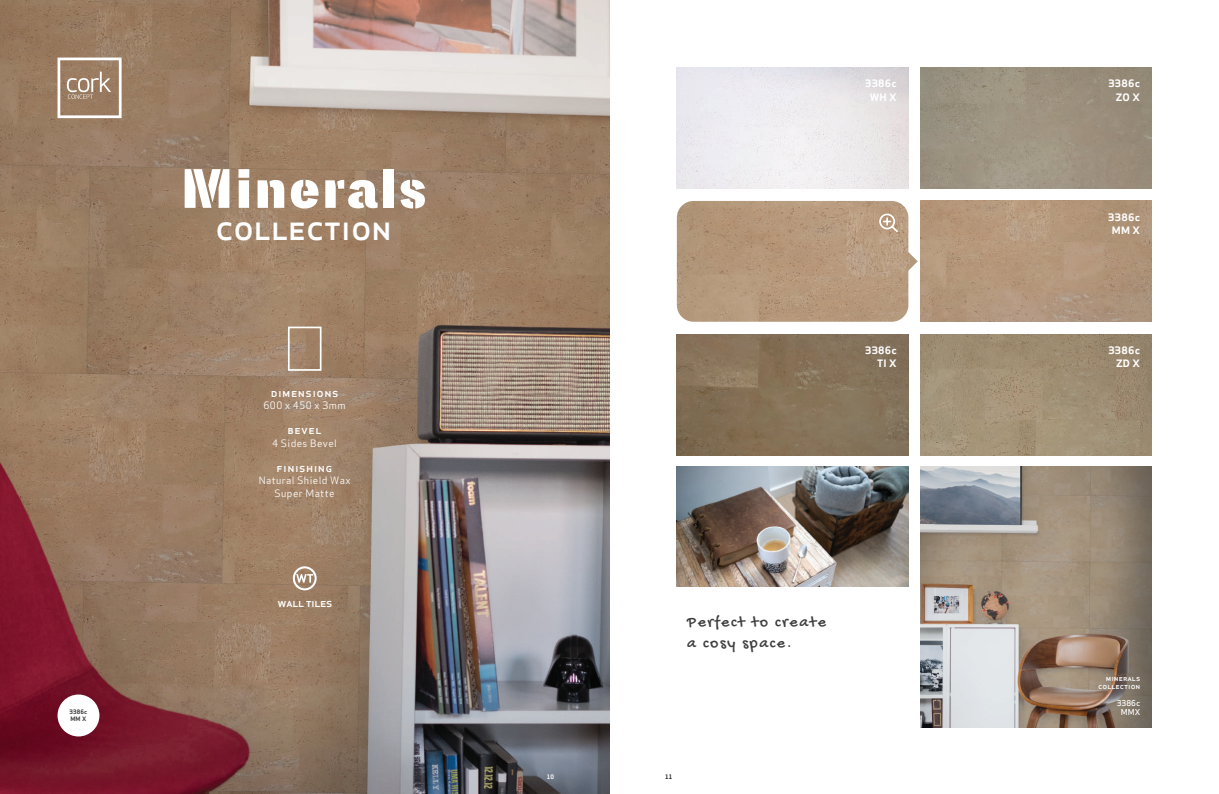
<style>
.page{position:relative;width:1219px;height:794px;background:#fff}
.page>*{position:absolute;margin:0;border:0;box-sizing:border-box;transform-origin:0 0}
.t1{font:55.3px "Lorimer No 2 Stencil";letter-spacing:.04em;color:#fff}
.t2{font:34.8px "Apex Sans C Medium";letter-spacing:-.02em;color:#fff}
.t3{font:16px/21px "Gochi Hand";letter-spacing:.1em;color:#3e3e3f}
.t4{font:12px "Apex Sans C Medium";letter-spacing:.04em;color:#fff}
.t5{font:12px "Apex Sans C Medium";letter-spacing:-.04em;color:#fff}
.t6{font:10px/12.5px "Apex Sans T Book";letter-spacing:.04em;color:#fff;text-align:center}
.t7{font:10px/13.1px "Apex Sans T Bold";color:#fff;text-align:right;scale:1.07 1}
.t8{font:8px/8.5px "Apex Sans C Medium";color:#fff;text-align:right}
.t9{font:6px "Apex Sans C Bold";letter-spacing:.02em;color:#3e3e3f}
.t10{font:6px "Apex Sans T Bold";color:#fff}
.t11{font:6px "Apex Sans T Bold";color:#231f20}
</style>
<div class="page">
<img style="left:920px;top:201px;width:232px;height:121px">
<img style="left:0;top:0;width:609px;height:794px">
<div style="left:58px;top:694px;width:41px;height:42px;background:#fff;border-radius:50%"></div>
<img style="left:920px;top:334px;width:232px;height:121px">
<img style="left:677px;top:466px;width:231px;height:121px">
<img style="left:677px;top:334px;width:231px;height:121px">
<img style="left:920px;top:466px;width:232px;height:262px">
<img style="left:920px;top:67px;width:232px;height:121px">
<img style="left:677px;top:67px;width:231px;height:121px">
<svg style="left:58px;top:58px;width:64px;height:60px"></svg>
<div style="left:288px;top:326px;width:34px;height:45px;border:2px solid #fff"></div>
<svg style="left:293px;top:566px;width:24px;height:24px"></svg>
<img style="left:677px;top:201px;width:241px;height:121px">
<div style="left:879px;top:213px;width:16px;height:16px;border:2px solid #fff;border-radius:50%"></div>
<svg style="left:884px;top:218px;width:15px;height:16px"></svg>
<h1 class="t1" style="left:181px;top:156px;width:247px">Minerals</h1>
<h2 class="t2" style="left:215px;top:205px;width:178px">collection</h2>
<p class="t4" style="left:271px;top:385px;width:69px">dimensions</p>
<p class="t6" style="left:264px;top:399px;width:83px">600 x 450 x 3mm</p>
<p class="t4" style="left:288px;top:422px;width:36px">bevel</p>
<p class="t6" style="left:272px;top:437px;width:66px">4 Sides Bevel</p>
<p class="t4" style="left:277px;top:460px;width:58px">finishing</p>
<p class="t6" style="left:259px;top:474px;width:93px">Natural Shield Wax<br>Super Matte</p>
<p class="t5" style="left:277px;top:595px;width:57px">wall tiles</p>
<p class="t7" style="left:865px;top:77px;width:31px;text-align:center">3386c<br>WH X</p>
<p class="t7" style="left:1108px;top:77px;width:31px">3386c<br>ZO X</p>
<p class="t7" style="left:865px;top:344px;width:31px">3386c<br>TI X</p>
<p class="t7" style="left:1108px;top:211px;width:31px;text-align:center">3386c<br>MM X</p>
<p class="t7" style="left:1108px;top:344px;width:31px">3386c<br>ZD X</p>
<h3 class="t3" style="left:687px;top:612px;width:140px">Perfect to create a cosy space.</h3>
<p class="t8" style="left:1098px;top:673px;width:44px">minerals collection</p>
<p class="t8" style="left:1117px;top:699px;width:25px">3386c</p>
<p class="t9" style="left:69px;top:707px;width:19px">3386c</p>
<p class="t8" style="left:1121px;top:707px;width:21px">MMX</p>
<p class="t9" style="left:71px;top:714px;width:17px">MM X</p>
<p class="t10" style="left:547px;top:773px;width:9px">10</p>
<p class="t11" style="left:665px;top:773px;width:9px">11</p>
</div>
